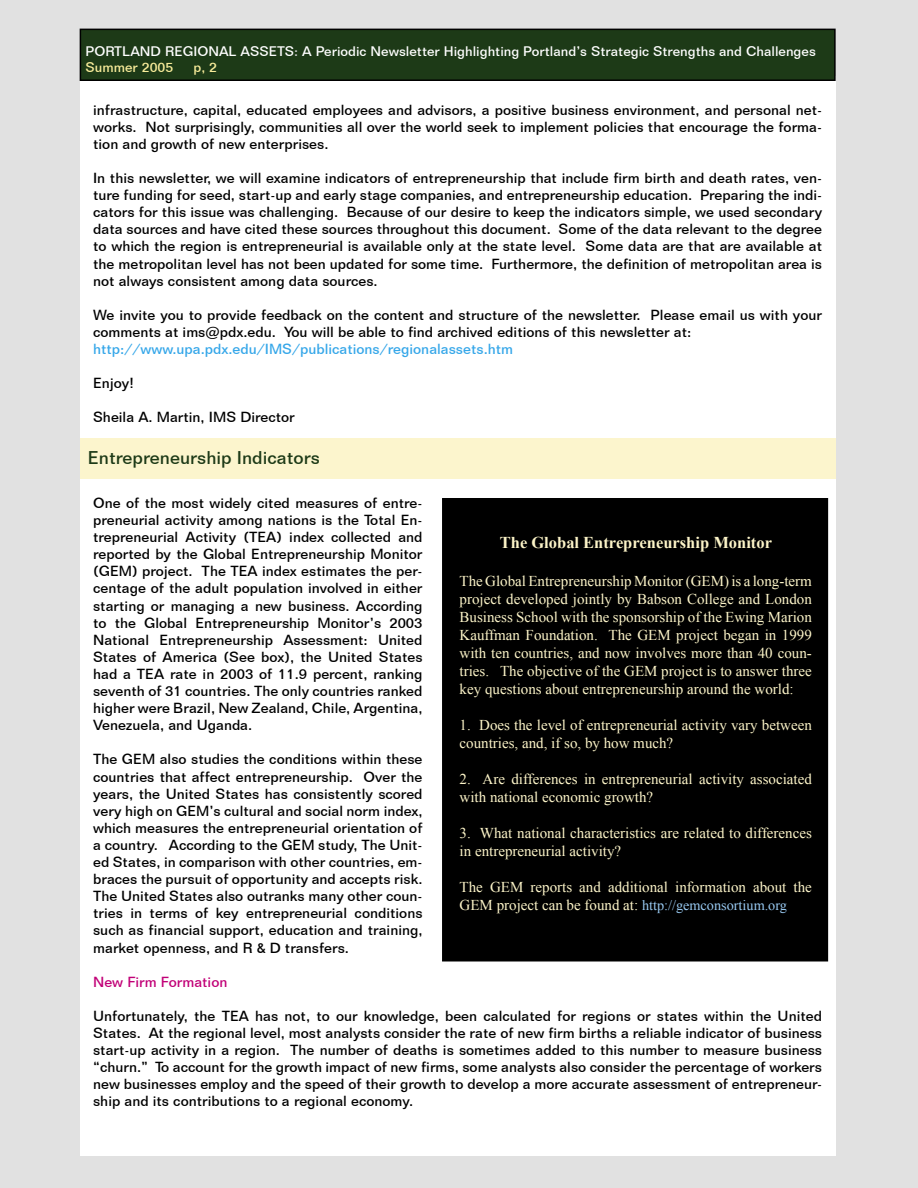
<style>
.page{position:relative;width:918px;height:1188px;background:#e1e1e1}
.page>*{position:absolute;margin:0;border:0;box-sizing:border-box;transform-origin:0 0}
.t1{font:500 18px "Folio BT";color:#1d3a17}
.t2{font:700 16.5px "Times New Roman";color:#fcf4c8}
.t3{font:15px/18px "Times New Roman";color:#fcf4c8}
.t4{font:500 14.25px/17.1px "Folio BT";color:#000;text-align:justify}
.t5{font:500 14.25px "Folio BT";color:#36a7e9}
.t6{font:14.25px "Times New Roman";color:#98c9f1}
.t7{font:500 14.25px "Folio BT";color:#c10077}
.t8{font:500 13.5px "Folio BT";color:#fff}
.t9{font:500 13.5px "Folio BT";color:#f8ec9a}
.s1{color:#cfcfcf}
.s2{font-size:15px;color:#fcf4c8}
</style>
<div class="page">
<div style="left:80px;top:76px;width:756px;height:1079px;background:#fff"></div>
<div style="left:80px;top:29px;width:755px;height:51px;background:#1d3a17"></div>
<div style="left:80px;top:29px;width:756px;height:52px;border:2px solid #000"></div>
<div style="left:80px;top:439px;width:756px;height:40px;background:#fcf5cd"></div>
<div style="left:443px;top:499px;width:384px;height:462px;background:#000"></div>
<div style="left:442px;top:498px;width:386px;height:463px;border:2px solid #000"></div>
<p class="t8" style="left:86px;top:43px;width:732px">PORTLAND REGIONAL ASSETS<span class="s1">:</span> A Periodic Newsletter Highlighting Portland’s Strategic Strengths and Challenges</p>
<p class="t9" style="left:86px;top:59px;width:89px">Summer 2005</p>
<p class="t9" style="left:194px;top:59px;width:25px">p, 2</p>
<p class="t4" style="left:93px;top:101px;width:730px">infrastructure, capital, educated employees and advisors, a positive business environment, and personal net&shy;works. Not surprisingly, communities all over the world seek to implement policies that encourage the forma&shy;tion and growth of new enterprises.</p>
<p class="t4" style="left:93px;top:169px;width:731px">In this newsletter, we will examine indicators of entrepreneurship that include firm birth and death rates, ven&shy;ture funding for seed, start-up and early stage companies, and entrepreneurship education. Preparing the indi&shy;cators for this issue was challenging. Because of our desire to keep the indicators simple, we used secondary data sources and have cited these sources throughout this document. Some of the data relevant to the degree to which the region is entrepreneurial is available only at the state level. Some data are that are available at the metropolitan level has not been updated for some time. Furthermore, the definition of metropolitan area is not always consistent among data sources.</p>
<p class="t4" style="left:93px;top:306px;width:730px">We invite you to provide feedback on the content and structure of the newsletter. Please email us with your comments at ims@pdx.edu. You will be able to find archived editions of this newsletter at:</p>
<p class="t5" style="left:93px;top:340px;width:422px">http://www.upa.pdx.edu/IMS/publications/regionalassets.htm</p>
<p class="t4" style="left:93px;top:375px;width:42px">Enjoy!</p>
<p class="t4" style="left:93px;top:409px;width:203px">Sheila A. Martin, IMS Director</p>
<p class="t1" style="left:88px;top:447px;width:234px">Entrepreneurship Indicators</p>
<p class="t4" style="left:93px;top:494px;width:331px">One of the most widely cited measures of entre&shy;preneurial activity among nations is the Total En&shy;trepreneurial Activity (TEA) index collected and reported by the Global Entrepreneurship Monitor (GEM) project. The TEA index estimates the per&shy;centage of the adult population involved in either starting or managing a new business. According to the Global Entrepreneurship Monitor’s 2003<br>National Entrepreneurship Assessment: United States of America (See box), the United States had a TEA rate in 2003 of 11.9 percent, ranking seventh of 31 countries. The only countries ranked higher were Brazil, New Zealand, Chile, Argentina, Venezuela, and Uganda.</p>
<p class="t4" style="left:93px;top:751px;width:331px">The GEM also studies the conditions within these countries that affect entrepreneurship. Over the years, the United States has consistently scored very high on GEM’s cultural and social norm index, which measures the entrepreneurial orientation of a country. According to the GEM study, The Unit&shy;ed States, in comparison with other countries, em&shy;braces the pursuit of opportunity and accepts risk.<br>The United States also outranks many other coun&shy;tries in terms of key entrepreneurial conditions such as financial support, education and training, market openness, and R &amp; D transfers.</p>
<p class="t7" style="left:93px;top:973px;width:136px">New Firm Formation</p>
<p class="t4" style="left:93px;top:1007px;width:730px">Unfortunately, the TEA has not, to our knowledge, been calculated for regions or states within the United States. At the regional level, most analysts consider the rate of new firm births a reliable indicator of business start-up activity in a region. The number of deaths is sometimes added to this number to measure business “churn.” To account for the growth impact of new firms, some analysts also consider the percentage of workers new businesses employ and the speed of their growth to develop a more accurate assessment of entrepreneur&shy;ship and its contributions to a regional economy.</p>
<p class="t2" style="left:500px;top:531px;width:274px">The Global Entrepreneurship Monitor</p>
<p class="t3" style="left:460px;top:572px;width:354px;text-align:justify">The Global Entrepreneurship Monitor (GEM) is a long-term project developed jointly by Babson College and London Business School with the sponsorship of the Ewing Marion Kauffman Foundation. The GEM project began in 1999 with ten countries, and now involves more than 40 coun&shy;tries. The objective of the GEM project is to answer three key questions about entrepreneurship around the world:</p>
<p class="t3" style="left:460px;top:716px;width:354px">1. Does the level of entrepreneurial activity vary between countries, and, if so, by how much?</p>
<p class="t3" style="left:460px;top:770px;width:354px">2. Are differences in entrepreneurial activity associated with national economic growth?</p>
<p class="t3" style="left:460px;top:824px;width:354px">3. What national characteristics are related to differences in entrepreneurial activity?</p>
<p class="t3" style="left:460px;top:878px;width:354px">The GEM reports and additional information about the</p>
<p class="t6" style="left:460px;top:895px;width:329px"><span class="s2">GEM project can be found at:</span> http://gemconsortium.org</p>
</div>
